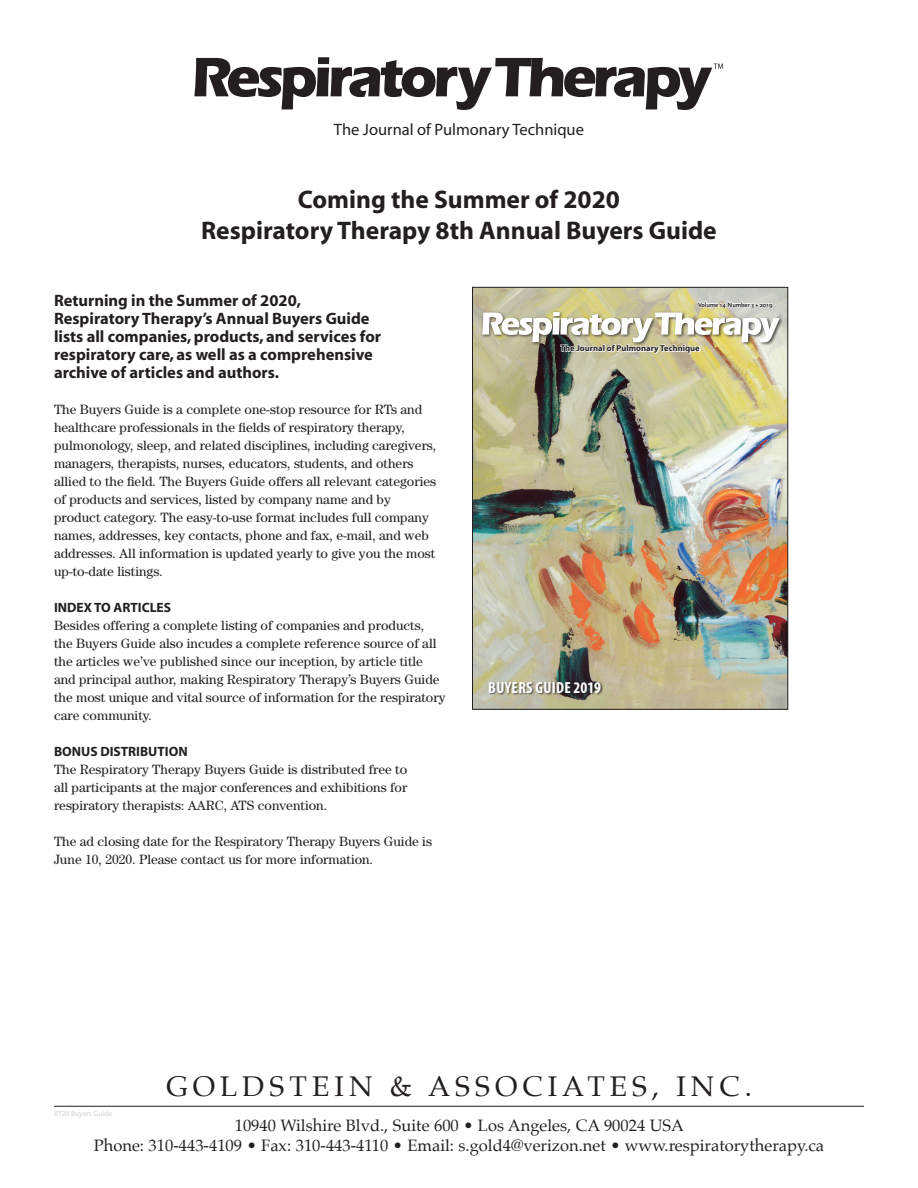
<style>
.page{position:relative;width:918px;height:1188px;background:#fff}
.page>*{position:absolute;margin:0;border:0;box-sizing:border-box;transform-origin:0 0}
.t1{font:28.5px "Palatino";letter-spacing:.175em;color:#231f20}
.t2{font:700 25.5px/30.8px "Myriad";color:#231f20;text-align:center}
.t3{font:700 16.5px/18px "Myriad";color:#231f20}
.t4{font:16.5px/20px "Palatino";color:#231f20;text-align:center}
.t5{font:16.5px "Myriad";color:#231f20}
.t6{font:700 condensed 16.2px "Myriad Pro";letter-spacing:.02em;color:#fff}
.t7{font:13.5px/18px "Century Std";color:#231f20}
.t8{font:700 13.5px "Myriad";color:#231f20}
.t9{font:700 8.55px "Myriad Pro";color:#231f20}
.t10{font:7.5px "Myriad";color:#d1d2d4}
.t11{font:700 6.45px "Scala Sans";color:#231f20}
</style>
<div class="page">
<svg style="left:194px;top:57px;width:529px;height:53px"></svg>
<hr style="left:54px;top:1106px;width:810px;height:1px;background:#231f20">
<img style="left:474px;top:289px;width:312px;height:419px">
<svg style="left:698px;top:301px;width:75px;height:8px"></svg>
<svg style="left:560px;top:346px;width:140px;height:7px"></svg>
<div style="left:481px;top:310px;width:302px;height:36px;background:#231f20;opacity:.75"></div>
<img style="left:482px;top:312px;width:298px;height:30px">
<div style="left:489px;top:681px;width:114px;height:15px;background:#231f20;opacity:.75"></div>
<div style="left:472px;top:287px;width:316px;height:423px;border:1px solid #231f20"></div>
<p class="t5" style="left:334px;top:122px;width:252px">The Journal of Pulmonary Technique</p>
<h2 class="t2" style="left:201px;top:185px;width:517px">Coming the Summer of 2020<br>Respiratory Therapy 8th Annual Buyers Guide</h2>
<p class="t3" style="left:54px;top:292px;width:329px">Returning in the Summer of 2020, Respiratory Therapy’s Annual Buyers Guide lists all companies, products, and services for respiratory care, as well as a comprehensive archive of articles and authors.</p>
<p class="t7" style="left:54px;top:400px;width:384px">The Buyers Guide is a complete one-stop resource for RTs and healthcare professionals in the fields of respiratory therapy, pulmonology, sleep, and related disciplines, including caregivers, managers, therapists, nurses, educators, students, and others allied to the field. The Buyers Guide offers all relevant categories of products and services, listed by company name and by product category. The easy-to-use format includes full company names, addresses, key contacts, phone and fax, e-mail, and web addresses. All information is updated yearly to give you the most up-to-date listings.</p>
<p class="t8" style="left:54px;top:600px;width:119px">INDEX TO ARTICLES</p>
<p class="t7" style="left:54px;top:616px;width:393px">Besides offering a complete listing of companies and products, the Buyers Guide also incudes a complete reference source of all the articles we’ve published since our inception, by article title and principal author, making Respiratory Therapy’s Buyers Guide the most unique and vital source of information for the respiratory care community.</p>
<p class="t8" style="left:54px;top:744px;width:135px">BONUS DISTRIBUTION</p>
<p class="t7" style="left:54px;top:760px;width:355px;text-align:justify">The Respiratory Therapy Buyers Guide is distributed free to all participants at the major conferences and exhibitions for respiratory therapists: AARC, ATS convention.</p>
<p class="t7" style="left:54px;top:832px;width:380px">The ad closing date for the Respiratory Therapy Buyers Guide is<br>June 10, 2020. Please contact us for more information.</p>
<p class="t11" style="left:698px;top:301px;width:76px">Volume 14 Number 3 • 2019</p>
<p class="t9" style="left:560px;top:342px;width:141px">The Journal of Pulmonary Technique</p>
<p class="t6" style="left:488px;top:677px;width:114px">BUYERS GUIDE 2019</p>
<h1 class="t1" style="left:166px;top:1072px;width:587px">GOLDSTEIN &amp; ASSOCIATES, INC.</h1>
<p class="t10" style="left:54px;top:1110px;width:60px">RT20 Buyers Guide</p>
<p class="t4" style="left:94px;top:1117px;width:732px">10940 Wilshire Blvd., Suite 600 • Los Angeles, CA 90024 USA<br>Phone: 310-443-4109 • Fax: 310-443-4110 • Email: s.gold4@verizon.net • www.respiratorytherapy.ca</p>
</div>
